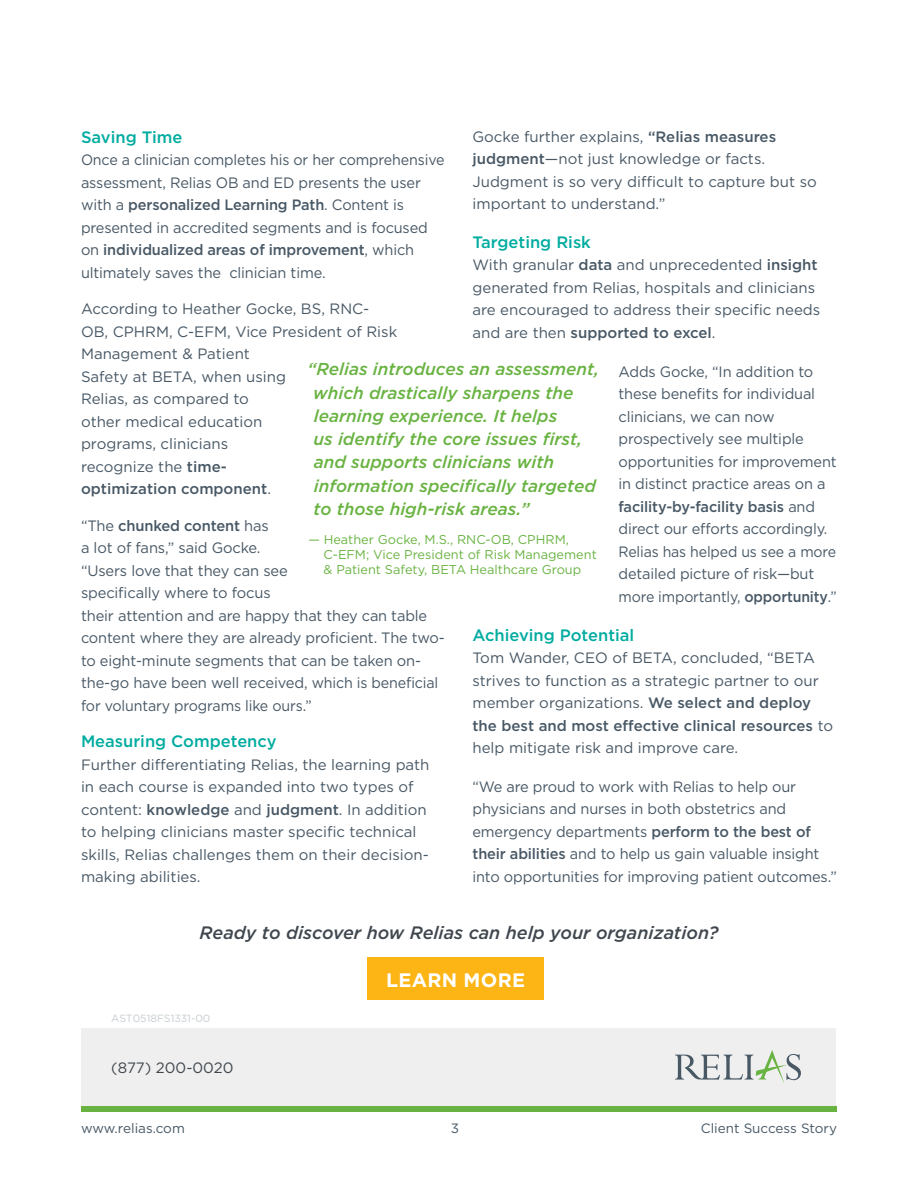
<style>
.page{position:relative;width:918px;height:1188px;background:#fff}
.page>*{position:absolute;margin:0;border:0;box-sizing:border-box;transform-origin:0 0}
.t1{font:700 19.5px "Gotham";letter-spacing:.015em;color:#fff}
.t2{font:italic 500 18px "Gotham";color:#40474f}
.t3{font:italic 500 17.25px/23.2px "Gotham";color:#69b342}
.t4{font:500 16.5px "Gotham";color:#00aca0}
.t5{font:15px/22.5px "Gotham";letter-spacing:-.01em;color:#485865}
.t6{font:15px/22.5px "Gotham";letter-spacing:-.01em;color:#485865;scale:.95 1}
.t7{font:15px "Gotham";color:#40474f}
.t8{font:13.5px "Gotham";color:#485865}
.t9{font:12.75px/15.3px "Gotham";color:#69b342}
.t10{font:10.5px "Gotham";color:#c6cdd1}
.s1{font-weight:500}
</style>
<div class="page">
<div style="left:81px;top:1106px;width:756px;height:6px;background:#69b342"></div>
<div style="left:81px;top:1028px;width:755px;height:77px;background:#eeefee"></div>
<svg style="left:675px;top:1050px;width:126px;height:34px"></svg>
<div style="left:368px;top:958px;width:176px;height:42px;background:#fcb515"></div>
<p class="t5" style="left:472px;top:125px;width:346px">Gocke further explains, <span class="s1">“Relias measures judgment</span>—not just knowledge or facts.<br>Judgment is so very difficult to capture but so important to understand.”</p>
<p class="t4" style="left:472px;top:231px;width:120px">Targeting Risk</p>
<p class="t5" style="left:472px;top:254px;width:349px">With granular <span class="s1">data</span> and unprecedented <span class="s1">insight </span>generated from Relias, hospitals and clinicians are encouraged to address their specific needs and are then <span class="s1">supported to excel</span>.</p>
<p class="t5" style="left:619px;top:360px;width:220px">Adds Gocke, “In addition to these benefits for individual clinicians, we can now prospectively see multiple opportunities for improvement in distinct practice areas on a <span class="s1">facility-by-facility basis</span> and direct our efforts accordingly.<br>Relias has helped us see a more detailed picture of risk—but more importantly, <span class="s1">opportunity</span>.”</p>
<p class="t4" style="left:472px;top:624px;width:163px">Achieving Potential</p>
<p class="t5" style="left:472px;top:646px;width:362px">Tom Wander, CEO of BETA, concluded, “BETA strives to function as a strategic partner to our member organizations. <span class="s1">We select and deploy the best and most effective clinical resources</span> to help mitigate risk and improve care.</p>
<p class="t5" style="left:472px;top:775px;width:366px">“We are proud to work with Relias to help our physicians and nurses in both obstetrics and emergency departments <span class="s1">perform to the best of their abilities</span> and to help us gain valuable insight into opportunities for improving patient outcomes.”</p>
<p class="t4" style="left:81px;top:126px;width:103px">Saving Time</p>
<p class="t6" style="left:81px;top:148px;width:384px">Once a clinician completes his or her comprehensive assessment, Relias OB and ED presents the user with a <span class="s1">personalized Learning Path</span>. Content is presented in accredited segments and is focused on <span class="s1">individualized areas of improvement</span>, which ultimately saves the clinician time.</p>
<p class="t5" style="left:81px;top:297px;width:318px">According to Heather Gocke, BS, RNC-<br>OB, CPHRM, C-EFM, Vice President of Risk<br>Management &amp; Patient<br>Safety at BETA, when using<br>Relias, as compared to<br>other medical education<br>programs, clinicians<br>recognize the <span class="s1">time-<br>optimization component</span>.</p>
<p class="t5" style="left:81px;top:514px;width:365px">“The <span class="s1">chunked content</span> has<br>a lot of fans,” said Gocke.<br>“Users love that they can see<br>specifically where to focus<br>their attention and are happy that they can table content where they are already proficient. The two&shy;to eight-minute segments that can be taken on&shy;the-go have been well received, which is beneficial for voluntary programs like ours.”</p>
<p class="t4" style="left:81px;top:731px;width:197px">Measuring Competency</p>
<p class="t5" style="left:81px;top:753px;width:350px">Further differentiating Relias, the learning path in each course is expanded into two types of content: <span class="s1">knowledge</span> and <span class="s1">judgment</span>. In addition to helping clinicians master specific technical skills, Relias challenges them on their decision&shy;making abilities.</p>
<p class="t3" style="left:313px;top:358px;width:288px;text-indent:-6px">“Relias introduces an assessment, which drastically sharpens the learning experience. It helps<br>us identify the core issues first, and supports clinicians with information specifically targeted to those high-risk areas.”</p>
<p class="t9" style="left:324px;top:531px;width:275px;text-indent:-15px">— Heather Gocke, M.S., RNC-OB, CPHRM,<br>C-EFM; Vice President of Risk Management &amp; Patient Safety, BETA Healthcare Group</p>
<p class="t2" style="left:200px;top:921px;width:520px">Ready to discover how Relias can help your organization?</p>
<p class="t10" style="left:111px;top:1012px;width:101px">AST0518FS1331-00</p>
<p class="t7" style="left:111px;top:1058px;width:124px">(877) 200-0020</p>
<h1 class="t1" style="left:386px;top:967px;width:140px">LEARN MORE</h1>
<p class="t8" style="left:81px;top:1119px;width:105px">www.relias.com</p>
<p class="t8" style="left:451px;top:1119px;width:10px">3</p>
<p class="t8" style="left:701px;top:1119px;width:138px">Client Success Story</p>
</div>
